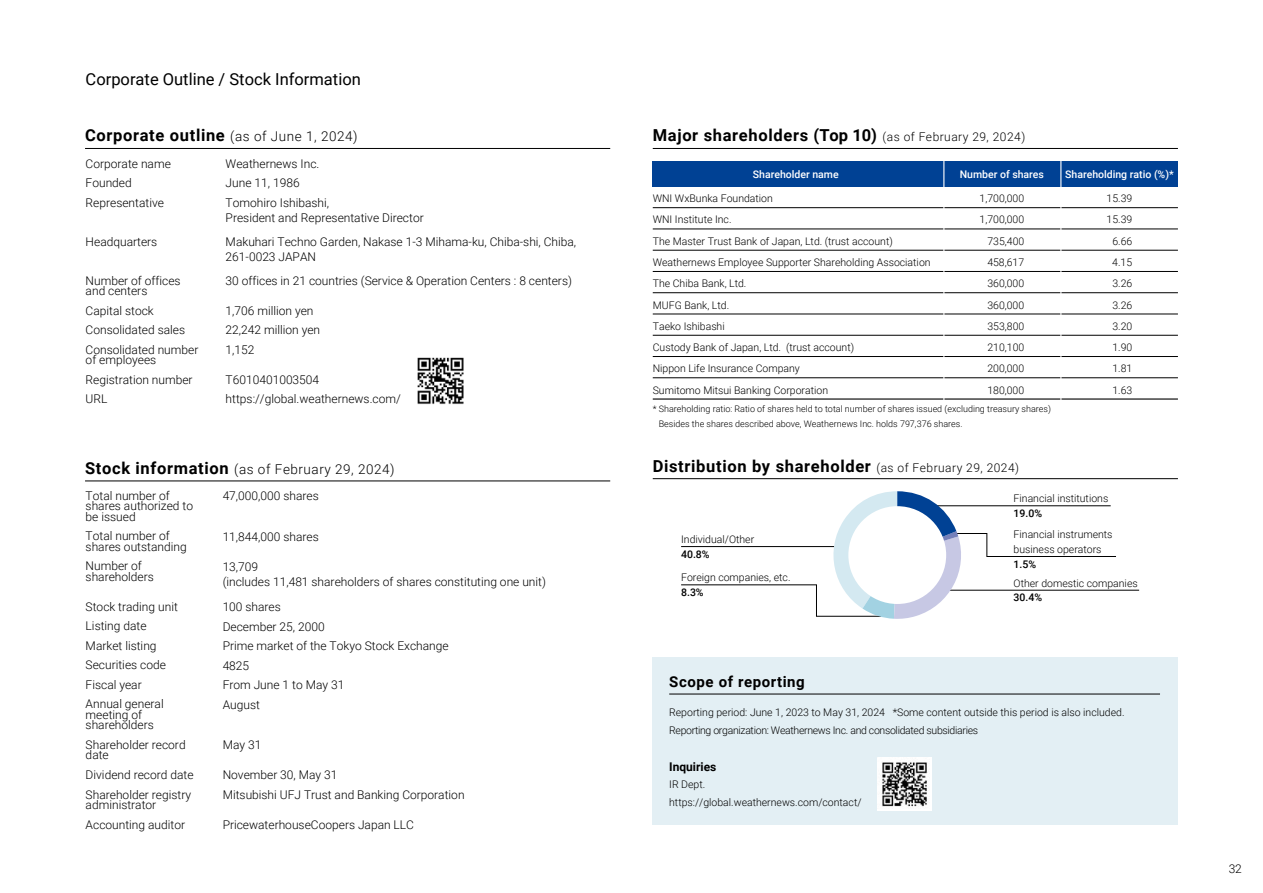
<style>
.page{position:relative;width:1263px;height:893px;background:#fff}
.page>*{position:absolute;margin:0;border:0;box-sizing:border-box;transform-origin:0 0}
.t1{font:700 16.5px "Roboto";letter-spacing:.04em;color:#000}
.t2{font:16.5px "Roboto";color:#000}
.t3{font:700 15px "Roboto";letter-spacing:.04em;color:#000}
.t4{font:300 13.5px "Roboto";letter-spacing:.04em;color:#000}
.t5{font:300 12px/19.5px "Roboto";color:#000}
.t6{font:700 12px "Roboto";color:#000}
.t7{font:300 10.5px/14.7px "Roboto";color:#000}
.t8{font:500 10.5px "Roboto";letter-spacing:-.005em;color:#fff}
.t9{font:300 9px/15px "Roboto";color:#000}
.s1{font-weight:300;font-size:13.5px}
.s2{font-weight:700;font-size:16.5px}
.s3{font-weight:300;font-size:12px}
.s4{font-weight:500}
</style>
<div class="page">
<hr style="left:85px;top:148px;width:525px;height:1px;background:#000">
<hr style="left:85px;top:481px;width:525px;height:1px;background:#000">
<div style="left:653px;top:657px;width:525px;height:168px;background:#e3eff4"></div>
<div style="left:653px;top:161px;width:525px;height:25px;background:#004194"></div>
<hr style="left:653px;top:148px;width:525px;height:1px;background:#000">
<hr style="left:653px;top:478px;width:525px;height:1px;background:#000">
<hr style="left:669px;top:694px;width:491px;height:1px;background:#000">
<hr style="left:653px;top:207px;width:525px;height:1px;background:#000">
<hr style="left:653px;top:229px;width:525px;height:1px;background:#000">
<hr style="left:653px;top:250px;width:525px;height:1px;background:#000">
<hr style="left:653px;top:271px;width:525px;height:1px;background:#000">
<hr style="left:653px;top:292px;width:525px;height:1px;background:#000">
<hr style="left:653px;top:314px;width:525px;height:1px;background:#000">
<hr style="left:653px;top:335px;width:525px;height:1px;background:#000">
<hr style="left:653px;top:356px;width:525px;height:1px;background:#000">
<hr style="left:653px;top:377px;width:525px;height:1px;background:#000">
<hr style="left:653px;top:398px;width:525px;height:2px;background:#000">
<hr style="left:1060px;top:156px;width:1px;height:248px;background:#fff">
<hr style="left:943px;top:156px;width:1px;height:248px;background:#fff">
<hr style="left:946px;top:590px;width:193px;height:1px;background:#000">
<svg style="left:681px;top:491px;width:435px;height:128px"></svg>
<div style="left:848px;top:506px;width:98px;height:98px;background:#fff;border-radius:50%"></div>
<img style="left:417px;top:357px;width:47px;height:48px">
<img style="left:878px;top:757px;width:53px;height:54px">
<p class="t2" style="left:86px;top:67px;width:277px">Corporate Outline / Stock Information</p>
<p class="t1" style="left:85px;top:123px;width:274px">Corporate outline <span class="s1">(as of June 1, 2024)</span></p>
<p class="t5" style="left:86px;top:153px;width:87px">Corporate name<br>Founded<br>Representative</p>
<p class="t5" style="left:86px;top:231px;width:73px">Headquarters</p>
<p class="t5" style="left:86px;top:275px;width:96px;line-height:10.5px">Number of offices and centers</p>
<p class="t5" style="left:86px;top:300px;width:114px">Capital stock<br>Consolidated sales<br>Consolidated number</p>
<p class="t5" style="left:86px;top:350px;width:109px">of employees<br>Registration number<br>URL</p>
<p class="t5" style="left:226px;top:153px;width:105px">Weathernews Inc.<br>June 11, 1986<br>Tomohiro Ishibashi,</p>
<p class="t5" style="left:226px;top:205px;width:352px;line-height:24px">President and Representative Director<br>Makuhari Techno Garden, Nakase 1-3 Mihama-ku, Chiba-shi, Chiba,</p>
<p class="t5" style="left:226px;top:244px;width:348px;line-height:24px">261-0023 JAPAN<br>30 offices in 21 countries (Service &amp; Operation Centers : 8 centers)</p>
<p class="t5" style="left:226px;top:300px;width:96px">1,706 million yen<br>22,242 million yen<br>1,152</p>
<p class="t5" style="left:226px;top:369px;width:177px">T6010401003504 https://global.weathernews.com/</p>
<p class="t4" style="left:85px;top:460px;width:311px"><span class="s2">Stock information</span> (as of February 29, 2024)</p>
<p class="t5" style="left:86px;top:490px;width:109px;line-height:10.5px">Total number of shares authorized to be issued</p>
<p class="t5" style="left:86px;top:530px;width:103px;line-height:10.5px">Total number of shares outstanding</p>
<p class="t5" style="left:86px;top:560px;width:70px;line-height:10.5px">Number of shareholders</p>
<p class="t5" style="left:86px;top:596px;width:94px">Stock trading unit<br>Listing date<br>Market listing<br>Securities code<br>Fiscal year<br>Annual general</p>
<p class="t5" style="left:86px;top:709px;width:70px;line-height:10.5px">meeting of shareholders</p>
<p class="t5" style="left:86px;top:739px;width:102px;line-height:10.5px">Shareholder record date</p>
<p class="t5" style="left:86px;top:764px;width:109px">Dividend record date<br>Shareholder registry</p>
<p class="t5" style="left:86px;top:794px;width:101px">administrator<br>Accounting auditor</p>
<p class="t5" style="left:223px;top:486px;width:98px">47,000,000 shares</p>
<p class="t5" style="left:223px;top:526px;width:98px">11,844,000 shares</p>
<p class="t5" style="left:223px;top:558px;width:325px;line-height:15px">13,709<br>(includes 11,481 shareholders of shares constituting one unit)</p>
<p class="t5" style="left:223px;top:597px;width:228px">100 shares<br>December 25, 2000<br>Prime market of the Tokyo Stock Exchange<br>4825<br>From June 1 to May 31<br>August</p>
<p class="t5" style="left:223px;top:735px;width:40px">May 31</p>
<p class="t5" style="left:223px;top:765px;width:243px">November 30, May 31<br>Mitsubishi UFJ Trust and Banking Corporation</p>
<p class="t5" style="left:223px;top:814px;width:193px">PricewaterhouseCoopers Japan LLC</p>
<p class="t1" style="left:653px;top:123px;width:374px">Major shareholders (Top 10) <span class="s3">(as of February 29, 2024)</span></p>
<p class="t8" style="left:753px;top:167px;width:87px">Shareholder name</p>
<p class="t8" style="left:960px;top:167px;width:86px">Number of shares</p>
<p class="t8" style="left:1065px;top:167px;width:110px">Shareholding ratio (%)*</p>
<p class="t7" style="left:653px;top:191px;width:122px">WNI WxBunka Foundation</p>
<p class="t7" style="left:979px;top:191px;width:46px">1,700,000</p>
<p class="t7" style="left:1106px;top:191px;width:27px">15.39</p>
<p class="t7" style="left:653px;top:212px;width:80px">WNI Institute Inc.</p>
<p class="t7" style="left:979px;top:212px;width:46px">1,700,000</p>
<p class="t7" style="left:1106px;top:212px;width:27px">15.39</p>
<p class="t7" style="left:653px;top:233px;width:242px">The Master Trust Bank of Japan, Ltd. (trust account)</p>
<p class="t7" style="left:987px;top:233px;width:38px">735,400</p>
<p class="t7" style="left:1112px;top:233px;width:21px">6.66</p>
<p class="t7" style="left:653px;top:254px;width:279px">Weathernews Employee Supporter Shareholding Association</p>
<p class="t7" style="left:987px;top:254px;width:38px">458,617</p>
<p class="t7" style="left:1112px;top:254px;width:21px">4.15</p>
<p class="t7" style="left:653px;top:276px;width:95px">The Chiba Bank, Ltd.</p>
<p class="t7" style="left:987px;top:276px;width:38px">360,000</p>
<p class="t7" style="left:1112px;top:276px;width:21px">3.26</p>
<p class="t7" style="left:653px;top:297px;width:78px">MUFG Bank, Ltd.</p>
<p class="t7" style="left:987px;top:297px;width:38px">360,000</p>
<p class="t7" style="left:1112px;top:297px;width:21px">3.26</p>
<p class="t7" style="left:653px;top:318px;width:73px">Taeko Ishibashi</p>
<p class="t7" style="left:987px;top:318px;width:38px">353,800</p>
<p class="t7" style="left:1112px;top:318px;width:21px">3.20</p>
<p class="t7" style="left:653px;top:340px;width:203px">Custody Bank of Japan, Ltd. (trust account)</p>
<p class="t7" style="left:987px;top:340px;width:38px">210,100</p>
<p class="t7" style="left:1112px;top:340px;width:21px">1.90</p>
<p class="t7" style="left:653px;top:361px;width:149px">Nippon Life Insurance Company</p>
<p class="t7" style="left:987px;top:361px;width:38px">200,000</p>
<p class="t7" style="left:1112px;top:361px;width:21px">1.81</p>
<p class="t7" style="left:653px;top:382px;width:177px">Sumitomo Mitsui Banking Corporation</p>
<p class="t7" style="left:987px;top:382px;width:38px">180,000</p>
<p class="t7" style="left:1112px;top:382px;width:21px">1.63</p>
<p class="t9" style="left:659px;top:401px;width:394px;text-indent:-6px">* Shareholding ratio: Ratio of shares held to total number of shares issued (excluding treasury shares)<br>Besides the shares described above, Weathernews Inc. holds 797,376 shares.</p>
<p class="t1" style="left:653px;top:454px;width:368px">Distribution by shareholder <span class="s3">(as of February 29, 2024)</span></p>
<p class="t7" style="left:681px;top:532px;width:75px">Individual/Other<br><span class="s4">40.8%</span></p>
<p class="t7" style="left:681px;top:570px;width:111px">Foreign companies, etc.<br><span class="s4">8.3%</span></p>
<p class="t3" style="left:669px;top:671px;width:137px">Scope of reporting</p>
<p class="t7" style="left:1014px;top:491px;width:96px">Financial institutions<br><span class="s4">19.0%</span></p>
<p class="t7" style="left:1014px;top:527px;width:100px">Financial instruments business operators<br><span class="s4">1.5%</span></p>
<p class="t7" style="left:1014px;top:575px;width:126px">Other domestic companies<br><span class="s4">30.4%</span></p>
<p class="t7" style="left:669px;top:703px;width:457px;line-height:18px">Reporting period: June 1, 2023 to May 31, 2024 *Some content outside this period is also included.<br>Reporting organization: Weathernews Inc. and consolidated subsidiaries</p>
<p class="t6" style="left:669px;top:758px;width:49px">Inquiries</p>
<p class="t7" style="left:669px;top:775px;width:194px;line-height:18px">IR Dept. https://global.weathernews.com/contact/</p>
<p class="t5" style="left:1229px;top:859px;width:14px">32</p>
</div>
